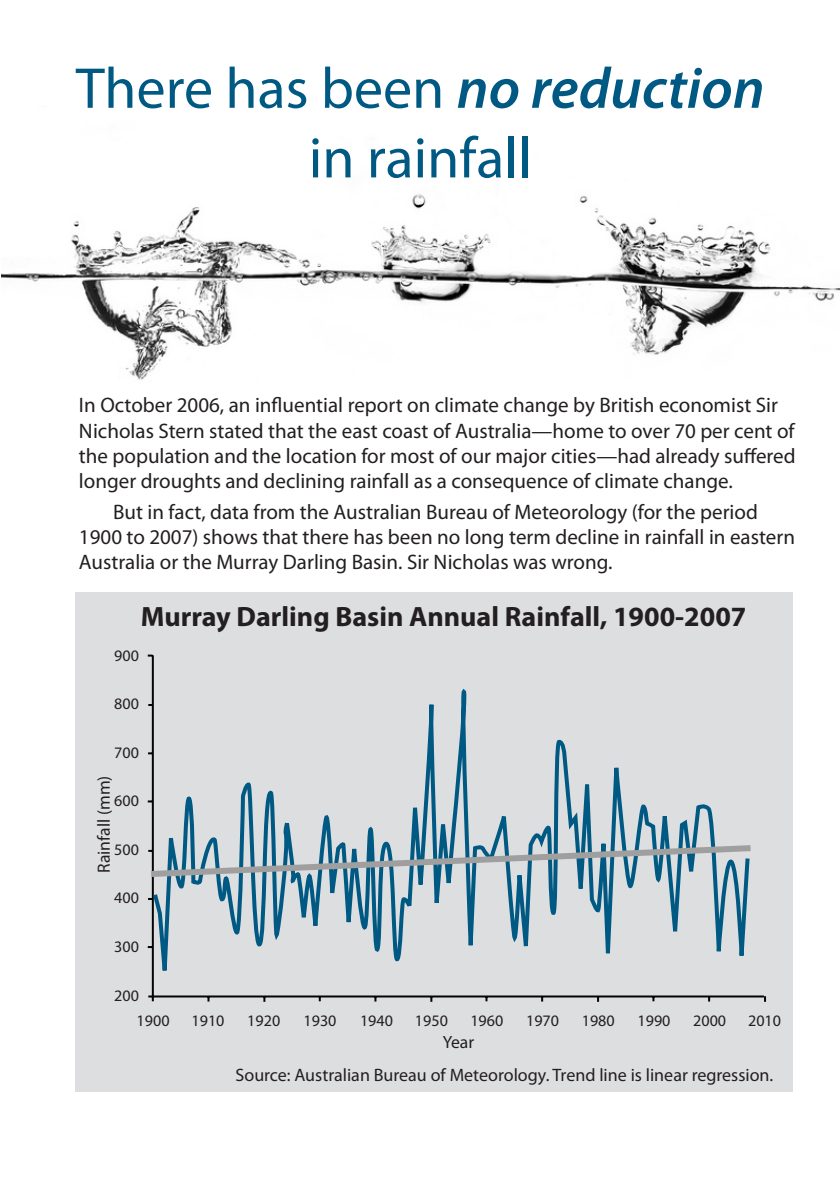
<style>
.page{position:relative;width:840px;height:1191px;background:#fff}
.page>*{position:absolute;margin:0;border:0;box-sizing:border-box;transform-origin:0 0}
.No_Spacing{font:58px/69.6px "Myriad Pro";color:#005983;text-align:center}
.t1{font:700 28px "Myriad Pro";color:#231f20}
.No_Spacing-2{font:21px/25.2px "Myriad Pro";color:#231f20}
.No_Spacing-3{font:18px "Myriad Pro";color:#231f20}
.t2{font:17.6px "Myriad Pro";color:#231f20}
.t3{font:16px/24.4px "Myriad Pro";color:#231f20}
.s1{font-weight:600;font-style:italic}
</style>
<div class="page">
<img style="left:1px;top:194px;width:838px;height:186px">
<div style="left:75px;top:592px;width:717px;height:500px;background:#dddee0"></div>
<svg style="left:150px;top:654px;width:601px;height:348px"></svg>
<svg style="left:148px;top:842px;width:603px;height:38px"></svg>
<p class="No_Spacing" style="left:76px;top:53px;width:690px">There has been <span class="s1">no reduction </span>in rainfall</p>
<p class="No_Spacing-2" style="left:79px;top:392px;width:717px">In October 2006, an influential report on climate change by British economist Sir<br>N icholas Stern stated that the east coast of Australia—home to over 70 per cent of the population and the location for most of our major cities—had already suffered longer droughts and declining rainfall as a consequence of climate change.</p>
<p class="No_Spacing-2" style="left:79px;top:499px;width:717px;text-indent:34px">But in fact, data from the Australian Bureau of Meteorology (for the period<br>1900 to 2007) shows that there has been no long term decline in rainfall in eastern<br>Australia or the Murray Darling Basin. Sir N icholas was wrong.</p>
<p class="t1" style="left:141px;top:599px;width:606px">Murray Darling Basin Annual Rainfall, 1900-2007</p>
<p class="t3" style="left:114px;top:643px;width:26px">900</p>
<p class="t3" style="left:114px;top:691px;width:26px">800</p>
<p class="t3" style="left:114px;top:740px;width:26px">700</p>
<p class="t3" style="left:114px;top:787px;width:26px">600</p>
<p class="t2" style="left:93px;top:873px;width:99px;rotate:-90deg">rainfall (mm)</p>
<p class="t3" style="left:114px;top:837px;width:26px">500</p>
<p class="t3" style="left:114px;top:885px;width:26px">400</p>
<p class="t3" style="left:114px;top:934px;width:26px">300</p>
<p class="t3" style="left:137px;top:983px;width:34px;text-indent:-22px">200<br>1900</p>
<p class="t3" style="left:470px;top:1007px;width:34px">1960</p>
<p class="t3" style="left:525px;top:1007px;width:34px">1970</p>
<p class="t3" style="left:581px;top:1007px;width:34px">1980</p>
<p class="t3" style="left:637px;top:1007px;width:34px">1990</p>
<p class="t3" style="left:692px;top:1007px;width:34px">2000</p>
<p class="t3" style="left:747px;top:1007px;width:34px">2010</p>
<p class="t3" style="left:191px;top:1007px;width:34px">1910</p>
<p class="t3" style="left:247px;top:1007px;width:34px">1920</p>
<p class="t3" style="left:303px;top:1007px;width:34px">1930</p>
<p class="t3" style="left:360px;top:1007px;width:34px">1940</p>
<p class="t3" style="left:414px;top:1007px;width:34px">1950</p>
<p class="t2" style="left:442px;top:1030px;width:33px">Year</p>
<p class="No_Spacing-3" style="left:235px;top:1063px;width:539px">Source: Australian Bureau of Meteorology. Trend line is linear regression.</p>
</div>
